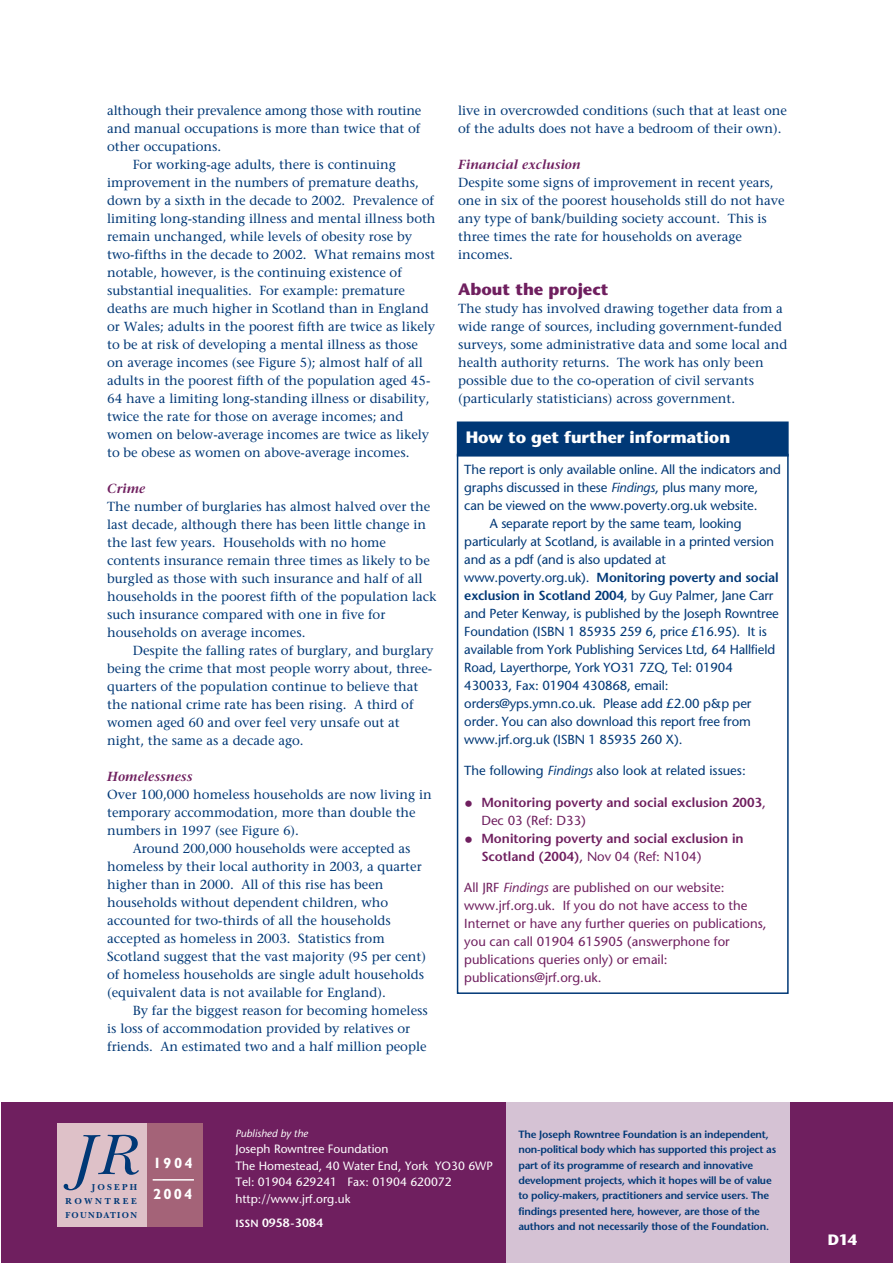
<style>
.page{position:relative;width:893px;height:1263px;background:#fff}
.page>*{position:absolute;margin:0;border:0;box-sizing:border-box;transform-origin:0 0}
.t1{font:italic 59.55px "New Baskerville";color:#003876}
.t2{font:700 16.5px "Stone Sans";letter-spacing:-.005em;color:#fff}
.t3{font:700 16.5px "Stone Sans";color:#6f1f5f}
.t4{font:700 15px "Stone Sans";color:#fff}
.t5{font:700 14.85px/30.8px "M Gill Sans";letter-spacing:.15em;color:#fff}
.t6{font:13.2px/18px "Stone Serif";color:#003876}
.t7{font:13.2px "Stone Sans";letter-spacing:-.01em;color:#003876}
.t8{font:13.2px/18px "Stone Sans";color:#6f1f5f}
.t9{font:600 13.2px/18px "Stone Sans";color:#6f1f5f}
.t10{font:600 13.2px "Stone Sans";letter-spacing:-.01em;color:#003876}
.t11{font:italic 600 13.2px "Stone Serif";color:#6f1f5f}
.t12{font:12px/16.5px "Stone Sans";color:#fff}
.t13{font:600 12px "Stone Sans";color:#fff}
.t14{font:600 10.5px/15.5px "Stone Sans";letter-spacing:-.015em;color:#003876}
.t15{font:italic 10.5px "Stone Sans";color:#fff}
.t16{font:700 9px/14.1px "New Baskerville";letter-spacing:.145em;color:#003876}
.t17{font:700 9px "New Baskerville";letter-spacing:.24em;color:#003876}
.s1{font-style:italic}
.s2{font-weight:400}
.s3{font-weight:400;font-size:18px}
.s4{font-size:10.5px}
</style>
<div class="page">
<div style="left:1px;top:1102px;width:891px;height:161px;background:#6f1f5f"></div>
<div style="left:506px;top:1102px;width:283px;height:161px;background:#d5c2d4"></div>
<div style="left:457px;top:454px;width:331px;height:540px;border:2px solid #003876"></div>
<div style="left:457px;top:422px;width:330px;height:34px;background:#003876"></div>
<div style="left:457px;top:422px;width:331px;height:35px;border:2px solid #003876"></div>
<div style="left:146px;top:1124px;width:57px;height:103px;background:#a46378"></div>
<div style="left:57px;top:1124px;width:90px;height:103px;background:#dec1c8"></div>
<hr style="left:153px;top:1179px;width:41px;height:2px;background:#fff">
<p class="t6" style="left:107px;top:102px;width:316px">although their prevalence among those with routine</p>
<p class="t6" style="left:107px;top:120px;width:315px">and manual occupations is more than twice that of</p>
<p class="t6" style="left:107px;top:138px;width:116px">other occupations.</p>
<p class="t6" style="left:133px;top:156px;width:264px">For working-age adults, there is continuing</p>
<p class="t6" style="left:107px;top:174px;width:313px">improvement in the numbers of premature deaths,</p>
<p class="t6" style="left:107px;top:192px;width:328px">down by a sixth in the decade to 2002. Prevalence of</p>
<p class="t6" style="left:107px;top:210px;width:330px">limiting long-standing illness and mental illness both</p>
<p class="t6" style="left:107px;top:228px;width:306px">remain unchanged, while levels of obesity rose by</p>
<p class="t6" style="left:107px;top:246px;width:329px">two-fifths in the decade to 2002. What remains most</p>
<p class="t6" style="left:107px;top:264px;width:296px">notable, however, is the continuing existence of</p>
<p class="t6" style="left:107px;top:282px;width:299px">substantial inequalities. For example: premature</p>
<p class="t6" style="left:107px;top:300px;width:323px">deaths are much higher in Scotland than in England</p>
<p class="t6" style="left:107px;top:318px;width:329px">or Wales; adults in the poorest fifth are twice as likely</p>
<p class="t6" style="left:107px;top:336px;width:312px">to be at risk of developing a mental illness as those</p>
<p class="t6" style="left:107px;top:354px;width:317px">on average incomes (see Figure 5); almost half of all</p>
<p class="t6" style="left:107px;top:372px;width:325px">adults in the poorest fifth of the population aged 45-</p>
<p class="t6" style="left:107px;top:390px;width:324px">64 have a limiting long-standing illness or disability,</p>
<p class="t6" style="left:107px;top:408px;width:298px">twice the rate for those on average incomes; and</p>
<p class="t6" style="left:107px;top:426px;width:323px">women on below-average incomes are twice as likely</p>
<p class="t6" style="left:107px;top:444px;width:304px">to be obese as women on above-average incomes.</p>
<p class="t11" style="left:107px;top:483px;width:40px">Crime</p>
<p class="t6" style="left:107px;top:498px;width:331px">The number of burglaries has almost halved over the last decade, although there has been little change in the last few years. Households with no home contents insurance remain three times as likely to be burgled as those with such insurance and half of all households in the poorest fifth of the population lack such insurance compared with one in five for households on average incomes.</p>
<p class="t6" style="left:107px;top:642px;width:328px;text-indent:26px">Despite the falling rates of burglary, and burglary being the crime that most people worry about, three&shy;quarters of the population continue to believe that the national crime rate has been rising. A third of women aged 60 and over feel very unsafe out at night, the same as a decade ago.</p>
<p class="t11" style="left:107px;top:771px;width:87px">Homelessness</p>
<p class="t6" style="left:107px;top:786px;width:326px">Over 100,000 homeless households are now living in</p>
<p class="t6" style="left:107px;top:804px;width:310px">temporary accommodation, more than double the</p>
<p class="t6" style="left:107px;top:822px;width:193px">numbers in 1997 (see Figure 6).</p>
<p class="t6" style="left:133px;top:840px;width:279px">Around 200,000 households were accepted as</p>
<p class="t6" style="left:107px;top:858px;width:316px">homeless by their local authority in 2003, a quarter</p>
<p class="t6" style="left:107px;top:876px;width:278px">higher than in 2000. All of this rise has been</p>
<p class="t6" style="left:107px;top:894px;width:282px">households without dependent children, who</p>
<p class="t6" style="left:107px;top:912px;width:285px">accounted for two-thirds of all the households</p>
<p class="t6" style="left:107px;top:930px;width:279px">accepted as homeless in 2003. Statistics from</p>
<p class="t6" style="left:107px;top:948px;width:320px">Scotland suggest that the vast majority (95 per cent)</p>
<p class="t6" style="left:107px;top:966px;width:318px">of homeless households are single adult households</p>
<p class="t6" style="left:107px;top:984px;width:280px">(equivalent data is not available for England).</p>
<p class="t6" style="left:133px;top:1002px;width:296px">By far the biggest reason for becoming homeless</p>
<p class="t6" style="left:107px;top:1020px;width:304px">is loss of accommodation provided by relatives or</p>
<p class="t6" style="left:107px;top:1038px;width:321px">friends. An estimated two and a half million people</p>
<p class="t6" style="left:458px;top:102px;width:330px">live in overcrowded conditions (such that at least one of the adults does not have a bedroom of their own).</p>
<p class="t11" style="left:458px;top:159px;width:124px">Financial exclusion</p>
<p class="t6" style="left:458px;top:174px;width:328px">Despite some signs of improvement in recent years, one in six of the poorest households still do not have any type of bank/building society account. This is three times the rate for households on average incomes.</p>
<p class="t3" style="left:458px;top:283px;width:152px">About the project</p>
<p class="t6" style="left:458px;top:300px;width:330px">The study has involved drawing together data from a wide range of sources, including government-funded surveys, some administrative data and some local and health authority returns. The work has only been possible due to the co-operation of civil servants (particularly statisticians) across government.</p>
<p class="t2" style="left:466px;top:430px;width:266px">How to get further information</p>
<p class="t7" style="left:464px;top:464px;width:318px">The report is only available online. All the indicators and</p>
<p class="t7" style="left:464px;top:482px;width:295px">graphs discussed in these <span class="s1">Findings</span>, plus many more,</p>
<p class="t7" style="left:464px;top:500px;width:294px">can be viewed on the www.poverty.org.uk website.</p>
<p class="t7" style="left:490px;top:518px;width:253px">A separate report by the same team, looking</p>
<p class="t7" style="left:464px;top:536px;width:311px">particularly at Scotland, is available in a printed version</p>
<p class="t7" style="left:464px;top:554px;width:203px">and as a pdf (and is also updated at</p>
<p class="t10" style="left:464px;top:572px;width:316px"><span class="s2">www.poverty.org.uk).</span> Monitoring poverty and social</p>
<p class="t10" style="left:464px;top:590px;width:310px">exclusion in Scotland 2004<span class="s2">, by Guy Palmer, Jane Carr</span></p>
<p class="t7" style="left:464px;top:608px;width:316px">and Peter Kenway, is published by the Joseph Rowntree</p>
<p class="t7" style="left:464px;top:626px;width:304px">Foundation (ISBN 1 85935 259 6, price £16.95). It is</p>
<p class="t7" style="left:464px;top:644px;width:312px">available from York Publishing Services Ltd, 64 Hallfield</p>
<p class="t7" style="left:464px;top:662px;width:270px">Road, Layerthorpe, York YO31 7ZQ, Tel: 01904</p>
<p class="t7" style="left:464px;top:680px;width:206px">430033, Fax: 01904 430868, email:</p>
<p class="t7" style="left:464px;top:698px;width:288px">orders@yps.ymn.co.uk. Please add £2.00 p&amp;p per</p>
<p class="t7" style="left:464px;top:716px;width:288px">order. You can also download this report free from</p>
<p class="t7" style="left:464px;top:734px;width:220px">www.jrf.org.uk (ISBN 1 85935 260 X).</p>
<p class="t7" style="left:464px;top:766px;width:283px">The following <span class="s1">Findings</span> also look at related issues:</p>
<p class="t9" style="left:481px;top:795px;width:286px;text-indent:-17px"><span class="s3">•</span> Monitoring poverty and social exclusion 2003<span class="s2">,<br>Dec 03 (Ref: D33)</span></p>
<p class="t9" style="left:481px;top:831px;width:264px;text-indent:-17px"><span class="s3">•</span> Monitoring poverty and social exclusion in<br>Scotland (2004)<span class="s2">, Nov 04 (Ref: N104)</span></p>
<p class="t8" style="left:464px;top:880px;width:304px">All JRF <span class="s1">Findings</span> are published on our website: www.jrf.org.uk. If you do not have access to the Internet or have any further queries on publications, you can call 01904 615905 (answerphone for publications queries only) or email: publications@jrf.org.uk.</p>
<h1 class="t1" style="left:72px;top:1134px;width:64px">JR</h1>
<p class="t17" style="left:92px;top:1184px;width:47px">JOSEPH</p>
<p class="t16" style="left:65px;top:1195px;width:73px">ROWNTREE<br>FOUNDATION</p>
<p class="t5" style="left:153px;top:1149px;width:41px">1904<br>2004</p>
<p class="t15" style="left:235px;top:1129px;width:74px">Published by the</p>
<p class="t12" style="left:235px;top:1142px;width:259px">Joseph Rowntree Foundation<br>The Homestead, 40 Water End, York YO30 6WP<br>Tel: 01904 629241 Fax: 01904 620072 http://www.jrf.org.uk</p>
<p class="t13" style="left:235px;top:1218px;width:89px"><span class="s4">ISSN</span> 0958-3084</p>
<p class="t14" style="left:518px;top:1127px;width:259px">The Joseph Rowntree Foundation is an independent, non-political body which has supported this project as part of its programme of research and innovative development projects, which it hopes will be of value to policy-makers, practitioners and service users. The findings presented here, however, are those of the authors and not necessarily those of the Foundation.</p>
<p class="t4" style="left:827px;top:1234px;width:31px">D14</p>
</div>
